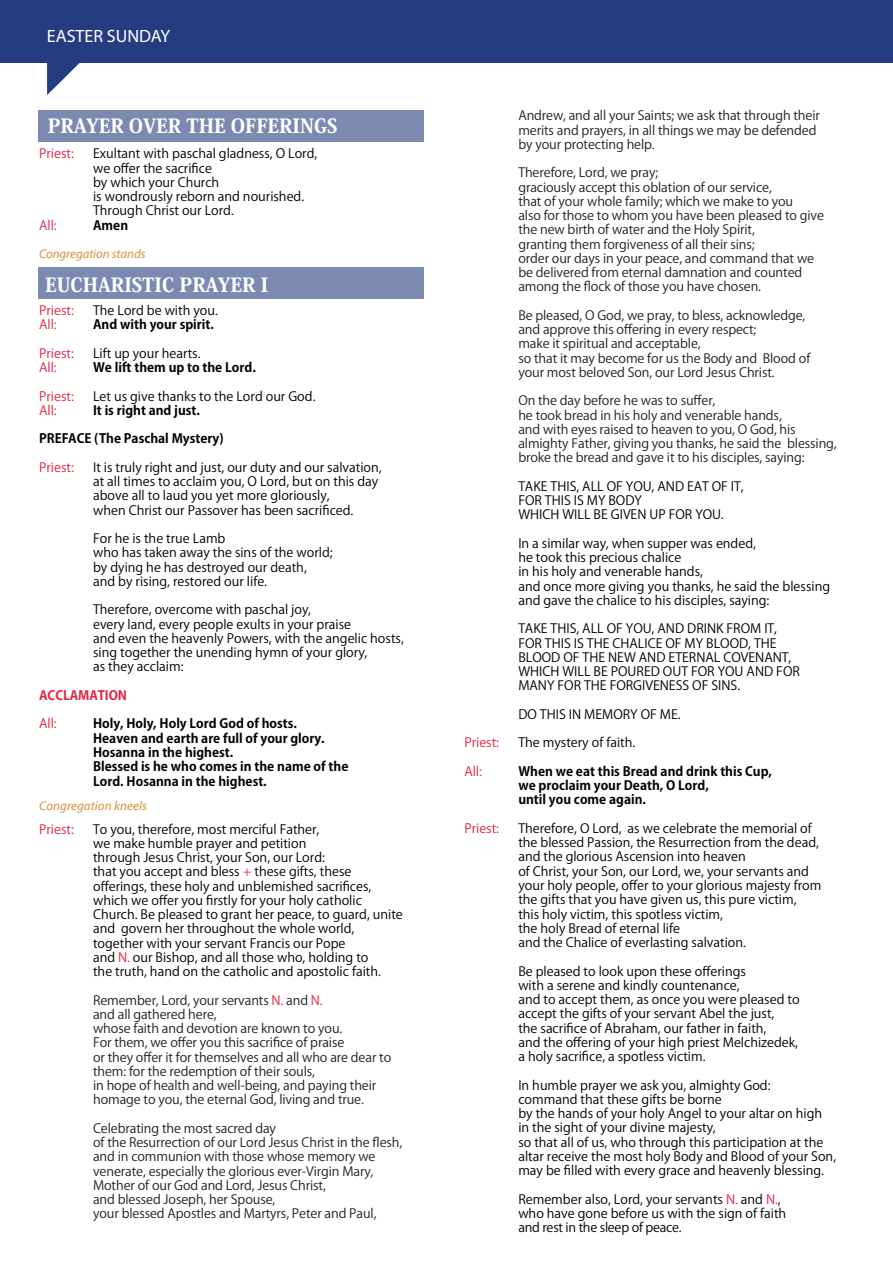
<style>
.page{position:relative;width:893px;height:1263px;background:#fff}
.page>*{position:absolute;margin:0;border:0;box-sizing:border-box;transform-origin:0 0}
.t1{font:800 19.35px "Koz Min Pro";color:#fff}
.t2{font:17.85px "Myriad Pro";color:#fff}
.t3{font:12.75px/14.2px "Koz Go Pro";color:#000}
.t4{font:12.75px/14.2px "Koz Go Pro";letter-spacing:-.01em;color:#231f20}
.t5{font:700 12.75px/14.2px "Koz Go Pro";color:#000}
.t6{font:italic 12.75px "Myriad Pro";color:#dd8d3c}
.t7{font:12.75px "Koz Go Pro";color:#e5223f}
.t8{font:12.75px "Koz Go Pro";color:#e52140}
.t9{font:12.75px "Koz Go Pro";letter-spacing:-.02em;color:#000002}
.t10{font:700 12.75px "Koz Go Pro";color:#e7213f}
.t11{font:12.75px "Koz Go Pro";color:#e7213f}
.t12{font:12.75px "Koz Go Pro";color:#e32241}
.s1{color:#e52140}
</style>
<div class="page">
<div style="left:38px;top:110px;width:385px;height:32px;background:#7c8ab2"></div>
<div style="left:38px;top:267px;width:385px;height:32px;background:#7c8ab2"></div>
<div style="left:0;top:0;width:893px;height:62px;background:#253c80"></div>
<svg style="left:47px;top:62px;width:39px;height:33px"></svg>
<h2 class="t2" style="left:47px;top:25px;width:125px">EASTER SUNDAY</h2>
<h1 class="t1" style="left:48px;top:112px;width:291px">PRAYER OVER THE OFFERINGS</h1>
<p class="t8" style="left:39px;top:145px;width:36px">Priest:</p>
<p class="t3" style="left:93px;top:147px;width:226px">Exultant with paschal gladness, O Lord, we offer the sacrifice<br>by which your Church<br>is wondrously reborn and nourished.<br>Through Christ our Lord.</p>
<p class="t12" style="left:39px;top:217px;width:19px">All:</p>
<p class="t5" style="left:93px;top:219px;width:37px">Amen</p>
<p class="t6" style="left:39px;top:246px;width:108px">Congregation stands</p>
<h1 class="t1" style="left:45px;top:270px;width:225px">EUCHARISTIC PRAYER I</h1>
<p class="t7" style="left:39px;top:302px;width:36px">Priest:</p>
<p class="t3" style="left:93px;top:304px;width:126px">The Lord be with you.</p>
<p class="t7" style="left:39px;top:316px;width:19px">All:</p>
<p class="t5" style="left:93px;top:318px;width:122px">And with your spirit.</p>
<p class="t7" style="left:39px;top:345px;width:36px">Priest:</p>
<p class="t3" style="left:93px;top:346px;width:109px">Lift up your hearts.</p>
<p class="t7" style="left:39px;top:359px;width:19px">All:</p>
<p class="t5" style="left:93px;top:361px;width:164px">We lift them up to the Lord.</p>
<p class="t7" style="left:39px;top:388px;width:36px">Priest:</p>
<p class="t3" style="left:93px;top:389px;width:224px">Let us give thanks to the Lord our God.</p>
<p class="t7" style="left:39px;top:402px;width:19px">All:</p>
<p class="t5" style="left:93px;top:404px;width:108px">It is right and just.</p>
<p class="t5" style="left:39px;top:432px;width:186px">PREFACE (The Paschal Mystery)</p>
<p class="t8" style="left:39px;top:459px;width:36px">Priest:</p>
<p class="t3" style="left:93px;top:460px;width:290px">It is truly right and just, our duty and our salvation, at all times to acclaim you, O Lord, but on this day above all to laud you yet more gloriously,<br>when Christ our Passover has been sacrificed.</p>
<p class="t3" style="left:93px;top:532px;width:241px">For he is the true Lamb<br>who has taken away the sins of the world; by dying he has destroyed our death,<br>and by rising, restored our life.</p>
<p class="t3" style="left:93px;top:603px;width:312px">Therefore, overcome with paschal joy,<br>every land, every people exults in your praise<br>and even the heavenly Powers, with the angelic hosts, sing together the unending hymn of your glory,<br>as they acclaim:</p>
<p class="t10" style="left:39px;top:687px;width:89px">ACCLAMATION</p>
<p class="t11" style="left:39px;top:715px;width:19px">All:</p>
<p class="t5" style="left:93px;top:717px;width:257px">Holy, Holy, Holy Lord God of hosts.<br>Heaven and earth are full of your glory.<br>Hosanna in the highest.<br>Blessed is he who comes in the name of the Lord. Hosanna in the highest.</p>
<p class="t6" style="left:39px;top:797px;width:109px">Congregation kneels</p>
<p class="t11" style="left:39px;top:820px;width:36px">Priest:</p>
<p class="t3" style="left:93px;top:822px;width:311px">To you, therefore, most merciful Father,<br>we make humble prayer and petition<br>through Jesus Christ, your Son, our Lord:<br>that you accept and bless <span class="s1">+</span> these gifts, these offerings, these holy and unblemished sacrifices, which we offer you firstly for your holy catholic Church. Be pleased to grant her peace, to guard, unite and govern her throughout the whole world, together with your servant Francis our Pope<br>and <span class="s1">N.</span> our Bishop, and all those who, holding to<br>the truth, hand on the catholic and apostolic faith.</p>
<p class="t4" style="left:93px;top:993px;width:300px">Remember, Lord, your servants <span class="s1">N.</span> and <span class="s1">N.<br></span>and all gathered here,<br>whose faith and devotion are known to you.<br>For them, we offer you this sacrifice of praise<br>or they offer it for themselves and all who are dear to them: for the redemption of their souls,<br>in hope of health and well-being, and paying their homage to you, the eternal God, living and true.</p>
<p class="t4" style="left:93px;top:1121px;width:311px">Celebrating the most sacred day<br>of the Resurrection of our Lord Jesus Christ in the flesh, and in communion with those whose memory we venerate, especially the glorious ever-Virgin Mary, Mother of our God and Lord, Jesus Christ,<br>and blessed Joseph, her Spouse,<br>your blessed Apostles and Martyrs, Peter and Paul,</p>
<p class="t4" style="left:518px;top:109px;width:303px">Andrew, and all your Saints; we ask that through their merits and prayers, in all things we may be defended by your protecting help.</p>
<p class="t4" style="left:518px;top:166px;width:307px">Therefore, Lord, we pray;<br>graciously accept this oblation of our service,<br>that of your whole family; which we make to you<br>also for those to whom you have been pleased to give the new birth of water and the Holy Spirit,<br>granting them forgiveness of all their sins;<br>order our days in your peace, and command that we be delivered from eternal damnation and counted among the flock of those you have chosen.</p>
<p class="t4" style="left:518px;top:308px;width:293px">Be pleased, O God, we pray, to bless, acknowledge, and approve this offering in every respect;<br>make it spiritual and acceptable,<br>so that it may become for us the Body and Blood of your most beloved Son, our Lord Jesus Christ.</p>
<p class="t4" style="left:518px;top:394px;width:320px">On the day before he was to suffer,<br>he took bread in his holy and venerable hands,<br>and with eyes raised to heaven to you, O God, his almighty Father, giving you thanks, he said the blessing, broke the bread and gave it to his disciples, saying:</p>
<p class="t3" style="left:518px;top:479px;width:227px">TAKE THIS, ALL OF YOU, AND EAT OF IT,<br>FOR THIS IS MY BODY<br>WHICH WILL BE GIVEN UP FOR YOU.</p>
<p class="t3" style="left:518px;top:536px;width:313px">In a similar way, when supper was ended,<br>he took this precious chalice<br>in his holy and venerable hands,<br>and once more giving you thanks, he said the blessing and gave the chalice to his disciples, saying:</p>
<p class="t3" style="left:518px;top:622px;width:283px">TAKE THIS, ALL OF YOU, AND DRINK FROM IT, FOR THIS IS THE CHALICE OF MY BLOOD, THE BLOOD OF THE NEW AND ETERNAL COVENANT, WHICH WILL BE POURED OUT FOR YOU AND FOR MANY FOR THE FORGIVENESS OF SINS.</p>
<p class="t3" style="left:518px;top:707px;width:164px">DO THIS IN MEMORY OF ME.</p>
<p class="t8" style="left:464px;top:734px;width:36px">Priest:</p>
<p class="t3" style="left:518px;top:736px;width:118px">The mystery of faith.</p>
<p class="t8" style="left:464px;top:763px;width:19px">All:</p>
<p class="t5" style="left:518px;top:765px;width:255px">When we eat this Bread and drink this Cup, we proclaim your Death, O Lord,<br>until you come again.</p>
<p class="t8" style="left:464px;top:820px;width:36px">Priest:</p>
<p class="t3" style="left:518px;top:821px;width:305px">Therefore, O Lord, as we celebrate the memorial of the blessed Passion, the Resurrection from the dead, and the glorious Ascension into heaven<br>of Christ, your Son, our Lord, we, your servants and your holy people, offer to your glorious majesty from the gifts that you have given us, this pure victim,<br>this holy victim, this spotless victim,<br>the holy Bread of eternal life<br>and the Chalice of everlasting salvation.</p>
<p class="t3" style="left:518px;top:964px;width:283px">Be pleased to look upon these offerings<br>with a serene and kindly countenance,<br>and to accept them, as once you were pleased to accept the gifts of your servant Abel the just,<br>the sacrifice of Abraham, our father in faith,<br>and the offering of your high priest Melchizedek, a holy sacrifice, a spotless victim.</p>
<p class="t3" style="left:518px;top:1078px;width:319px">In humble prayer we ask you, almighty God:<br>command that these gifts be borne<br>by the hands of your holy Angel to your altar on high in the sight of your divine majesty,<br>so that all of us, who through this participation at the altar receive the most holy Body and Blood of your Son, may be filled with every grace and heavenly blessing.</p>
<p class="t3" style="left:518px;top:1192px;width:269px">Remember also, Lord, your servants <span class="s1">N.</span> and <span class="s1">N.</span>, who have gone before us with the sign of faith</p>
<p class="t9" style="left:518px;top:1219px;width:165px">and rest in the sleep of peace.</p>
</div>
